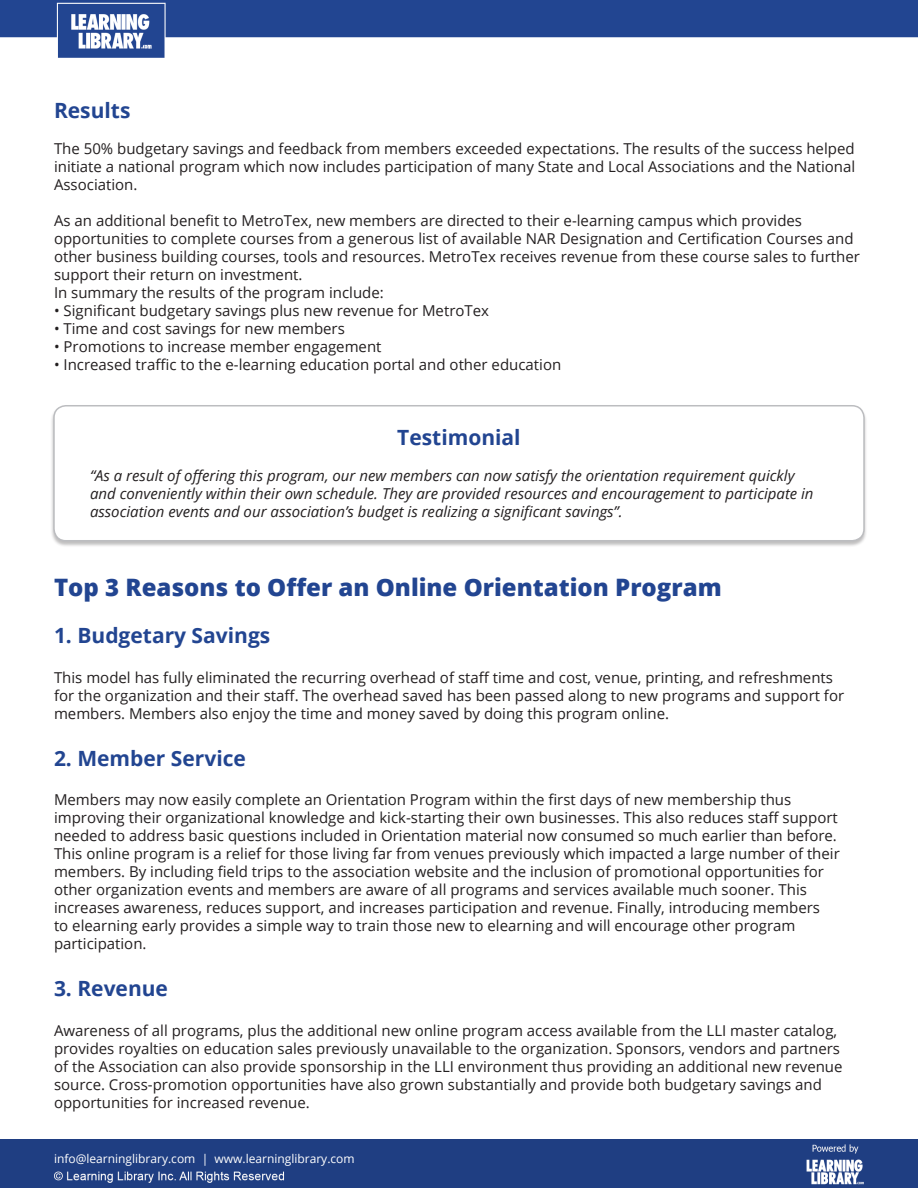
<style>
.page{position:relative;width:918px;height:1188px;background:#fff}
.page>*{position:absolute;margin:0;border:0;box-sizing:border-box;transform-origin:0 0}
.t1{font:800 24px "Open Sans";color:#224591}
.t2{font:700 21px "Open Sans";color:#224591}
.t3{font:15px/18px "Open Sans";color:#231f20}
.t4{font:italic 15px/18px "Open Sans";color:#231f20}
.t5{font:12px "Open Sans";color:#fff}
</style>
<div class="page">
<img style="left:0;top:0;width:918px;height:58px">
<div style="left:0;top:1139px;width:918px;height:49px;background:#1f3e82"></div>
<div style="left:50px;top:405px;width:818px;height:142px;background:#231f20;opacity:.29"></div>
<div style="left:54px;top:406px;width:810px;height:135px;background:#fff;border-radius:12px"></div>
<div style="left:53px;top:405px;width:812px;height:136px;border:2px solid #bcbdc0;border-radius:12px"></div>
<p class="t2" style="left:54px;top:95px;width:78px">Results</p>
<p class="t3" style="left:54px;top:139px;width:803px;text-align:justify">The 50% budgetary savings and feedback from members exceeded expectations. The results of the success helped initiate a national program which now includes participation of many State and Local Associations and the National Association.</p>
<p class="t3" style="left:54px;top:211px;width:807px">As an additional benefit to MetroTex, new members are directed to their e-learning campus which provides opportunities to complete courses from a generous list of available NAR Designation and Certification Courses and other business building courses, tools and resources. MetroTex receives revenue from these course sales to further support their return on investment.</p>
<p class="t3" style="left:54px;top:283px;width:331px">In summary the results of the program include:</p>
<p class="t3" style="left:54px;top:301px;width:437px">• Significant budgetary savings plus new revenue for MetroTex</p>
<p class="t3" style="left:54px;top:319px;width:292px">• Time and cost savings for new members</p>
<p class="t3" style="left:54px;top:337px;width:329px">• Promotions to increase member engagement</p>
<p class="t3" style="left:54px;top:355px;width:509px">• Increased traffic to the e-learning education portal and other education</p>
<p class="t2" style="left:397px;top:423px;width:125px">Testimonial</p>
<p class="t4" style="left:90px;top:466px;width:725px">“As a result of offering this program, our new members can now satisfy the orientation requirement quickly and conveniently within their own schedule. They are provided resources and encouragement to participate in association events and our association’s budget is realizing a significant savings”.</p>
<p class="t1" style="left:54px;top:570px;width:669px">Top 3 Reasons to Offer an Online Orientation Program</p>
<p class="t2" style="left:54px;top:621px;width:218px">1. Budgetary Savings</p>
<p class="t3" style="left:54px;top:668px;width:792px">This model has fully eliminated the recurring overhead of staff time and cost, venue, printing, and refreshments for the organization and their staff. The overhead saved has been passed along to new programs and support for members. Members also enjoy the time and money saved by doing this program online.</p>
<p class="t2" style="left:54px;top:743px;width:194px">2. Member Service</p>
<p class="t3" style="left:54px;top:790px;width:787px">Members may now easily complete an Orientation Program within the first days of new membership thus improving their organizational knowledge and kick-starting their own businesses. This also reduces staff support needed to address basic questions included in Orientation material now consumed so much earlier than before.<br>This online program is a relief for those living far from venues previously which impacted a large number of their members. By including field trips to the association website and the inclusion of promotional opportunities for other organization events and members are aware of all programs and services available much sooner. This increases awareness, reduces support, and increases participation and revenue. Finally, introducing members<br>to elearning early provides a simple way to train those new to elearning and will encourage other program participation.</p>
<p class="t2" style="left:54px;top:974px;width:116px">3. Revenue</p>
<p class="t3" style="left:54px;top:1021px;width:790px">Awareness of all programs, plus the additional new online program access available from the LLI master catalog, provides royalties on education sales previously unavailable to the organization. Sponsors, vendors and partners of the Association can also provide sponsorship in the LLI environment thus providing an additional new revenue source. Cross-promotion opportunities have also grown substantially and provide both budgetary savings and opportunities for increased revenue.</p>
<p class="t5" style="left:54px;top:1150px;width:302px">info@learninglibrary.com | www.learninglibrary.com</p>
</div>
